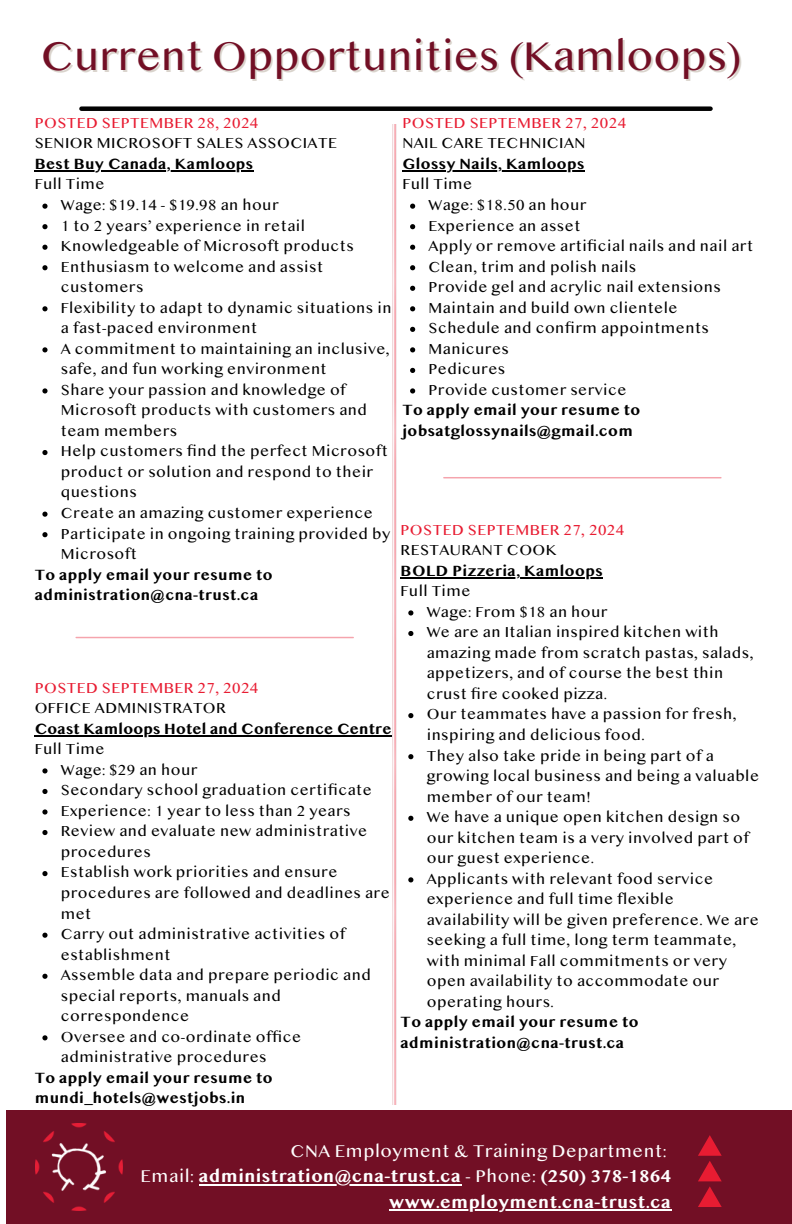
<style>
.page{position:relative;width:792px;height:1224px;background:#fff}
.page>*{position:absolute;margin:0;border:0;box-sizing:border-box;transform-origin:0 0}
.t1{font:42.4px "Myanmar MN";color:#720f25}
.t2{font:18px/25.6px "Myanmar MN";letter-spacing:.03em;color:#fff;text-align:right}
.t3{font:700 18px "Myanmar MN";letter-spacing:.03em;color:#fff}
.t4{font:15.4px/20.6px "Myanmar MN";letter-spacing:.03em;color:#000}
.t5{font:700 15.4px/20.6px "Myanmar MN";letter-spacing:.03em;color:#000}
.t6{font:15.4px "Myanmar MN";letter-spacing:.03em;color:#e81c32}
.s1{font-weight:700}
</style>
<div class="page">
<div style="left:6px;top:1110px;width:786px;height:114px;background:#720f25"></div>
<svg style="left:698px;top:1135px;width:24px;height:72px"></svg>
<div style="left:81px;top:106px;width:630px;height:5px;background:#020202"></div>
<img style="left:36px;top:1123px;width:87px;height:87px">
<hr style="left:199px;top:1184px;width:262px;height:1px;background:#fff">
<hr style="left:389px;top:1209px;width:282px;height:2px;background:#fff">
<svg style="left:387px;top:125px;width:15px;height:979px"></svg>
<hr style="left:444px;top:477px;width:277px;height:1px;background:#e81c32">
<hr style="left:76px;top:637px;width:277px;height:1px;background:#e81c32">
<hr style="left:401px;top:577px;width:202px;height:1px;background:#000">
<svg style="left:408px;top:610px;width:5px;height:6px"></svg>
<svg style="left:408px;top:631px;width:5px;height:5px"></svg>
<svg style="left:408px;top:713px;width:5px;height:5px"></svg>
<svg style="left:408px;top:754px;width:5px;height:5px"></svg>
<svg style="left:408px;top:816px;width:5px;height:5px"></svg>
<svg style="left:408px;top:877px;width:5px;height:5px"></svg>
<hr style="left:35px;top:735px;width:357px;height:1px;background:#000">
<svg style="left:42px;top:768px;width:6px;height:6px"></svg>
<svg style="left:42px;top:789px;width:6px;height:5px"></svg>
<svg style="left:42px;top:809px;width:6px;height:6px"></svg>
<svg style="left:42px;top:830px;width:6px;height:5px"></svg>
<svg style="left:42px;top:871px;width:6px;height:5px"></svg>
<svg style="left:42px;top:933px;width:6px;height:5px"></svg>
<svg style="left:42px;top:974px;width:6px;height:5px"></svg>
<svg style="left:42px;top:1035px;width:6px;height:5px"></svg>
<hr style="left:402px;top:170px;width:183px;height:2px;background:#000">
<svg style="left:410px;top:204px;width:5px;height:5px"></svg>
<svg style="left:410px;top:224px;width:5px;height:5px"></svg>
<svg style="left:410px;top:245px;width:5px;height:5px"></svg>
<svg style="left:410px;top:265px;width:5px;height:5px"></svg>
<svg style="left:410px;top:286px;width:5px;height:5px"></svg>
<svg style="left:410px;top:306px;width:5px;height:5px"></svg>
<svg style="left:410px;top:327px;width:5px;height:5px"></svg>
<svg style="left:410px;top:347px;width:5px;height:5px"></svg>
<svg style="left:410px;top:368px;width:5px;height:5px"></svg>
<svg style="left:410px;top:388px;width:5px;height:6px"></svg>
<hr style="left:35px;top:170px;width:219px;height:2px;background:#000">
<svg style="left:42px;top:204px;width:6px;height:5px"></svg>
<svg style="left:42px;top:224px;width:6px;height:5px"></svg>
<svg style="left:42px;top:245px;width:6px;height:5px"></svg>
<svg style="left:42px;top:265px;width:6px;height:5px"></svg>
<svg style="left:42px;top:306px;width:6px;height:5px"></svg>
<svg style="left:42px;top:347px;width:6px;height:5px"></svg>
<svg style="left:42px;top:388px;width:6px;height:6px"></svg>
<svg style="left:42px;top:450px;width:6px;height:5px"></svg>
<svg style="left:42px;top:512px;width:6px;height:5px"></svg>
<svg style="left:42px;top:532px;width:6px;height:5px"></svg>
<h1 class="t1" style="left:41px;top:28px;width:703px">Current Opportunities (Kamloops)</h1>
<p class="t6" style="left:35px;top:113px;width:225px">POSTED SEPTEMBER 28, 2024</p>
<p class="t4" style="left:35px;top:134px;width:304px">SENIOR MICROSOFT SALES ASSOCIATE</p>
<p class="t5" style="left:35px;top:155px;width:220px">Best Buy Canada, Kamloops</p>
<p class="t4" style="left:61px;top:175px;width:332px;text-indent:-26px">Full Time<br>Wage: $19.14 - $19.98 an hour<br>1 to 2 years’ experience in retail<br>Knowledgeable of Microsoft products<br>Enthusiasm to welcome and assist customers<br>Flexibility to adapt to dynamic situations in a fast-paced environment<br>A commitment to maintaining an inclusive, safe, and fun working environment<br>Share your passion and knowledge of<br>Microsoft products with customers and team members<br>Help customers fi nd the perfect Microsoft product or solution and respond to their questions<br>Create an amazing customer experience<br>Participate in ongoing training provided by<br>Microsoft</p>
<p class="t5" style="left:35px;top:565px;width:239px">To apply email your resume to administration@cna-trust.ca</p>
<p class="t6" style="left:35px;top:678px;width:225px">POSTED SEPTEMBER 27, 2024</p>
<p class="t4" style="left:35px;top:699px;width:193px">OFFICE ADMINISTRATOR</p>
<p class="t5" style="left:35px;top:719px;width:358px">Coast Kamloops Hotel and Conference Centre</p>
<p class="t4" style="left:61px;top:740px;width:330px;text-indent:-26px">Full Time<br>Wage: $29 an hour<br>Secondary school graduation certificate<br>Experience: 1 year to less than 2 years<br>Review and evaluate new administrative procedures<br>Establish work priorities and ensure procedures are followed and deadlines are met<br>Carry out administrative activities of establishment<br>Assemble data and prepare periodic and special reports, manuals and correspondence<br>Oversee and co-ordinate offi ce administrative procedures</p>
<p class="t5" style="left:35px;top:1068px;width:239px">To apply email your resume to mundi_hotels@westjobs.in</p>
<p class="t6" style="left:402px;top:113px;width:225px">POSTED SEPTEMBER 27, 2024</p>
<p class="t4" style="left:402px;top:134px;width:185px">NAIL CARE TECHNICIAN</p>
<p class="t5" style="left:402px;top:155px;width:184px">Glossy Nails, Kamloops</p>
<p class="t4" style="left:429px;top:175px;width:326px;text-indent:-26px">Full Time<br>Wage: $18.50 an hour<br>Experience an asset<br>Apply or remove artificial nails and nail art<br>Clean, trim and polish nails<br>Provide gel and acrylic nail extensions<br>Maintain and build own clientele<br>Schedule and confi rm appointments<br>Manicures<br>Pedicures<br>Provide customer service</p>
<p class="t5" style="left:402px;top:401px;width:239px">To apply email your resume to jobsatglossynails@gmail.com</p>
<p class="t6" style="left:401px;top:520px;width:225px">POSTED SEPTEMBER 27, 2024</p>
<p class="t4" style="left:401px;top:541px;width:158px">RESTAURANT COOK</p>
<p class="t5" style="left:401px;top:561px;width:204px">BOLD Pizzeria, Kamloops</p>
<p class="t4" style="left:427px;top:582px;width:334px;text-indent:-26px">Full Time<br>Wage: From $18 an hour<br>We are an Italian inspired kitchen with amazing made from scratch pastas, salads, appetizers, and of course the best thin crust fi re cooked pizza.<br>Our teammates have a passion for fresh, inspiring and delicious food.<br>They also take pride in being part of a growing local business and being a valuable member of our team!<br>We have a unique open kitchen design so our kitchen team is a very involved part of our guest experience.<br>Applicants with relevant food service experience and full time flexible availability will be given preference. We are seeking a full time, long term teammate, with minimal Fall commitments or very open availability to accommodate our operating hours.</p>
<p class="t5" style="left:401px;top:1013px;width:239px">To apply email your resume to administration@cna-trust.ca</p>
<p class="t2" style="left:141px;top:1139px;width:532px">CNA Employment &amp; Training Department:<br>Email: <span class="s1">administration@cna-trust.ca</span> - Phone: <span class="s1">(250) 378-1864</span></p>
<p class="t3" style="left:389px;top:1190px;width:283px">www.employment.cna-trust.ca</p>
</div>
